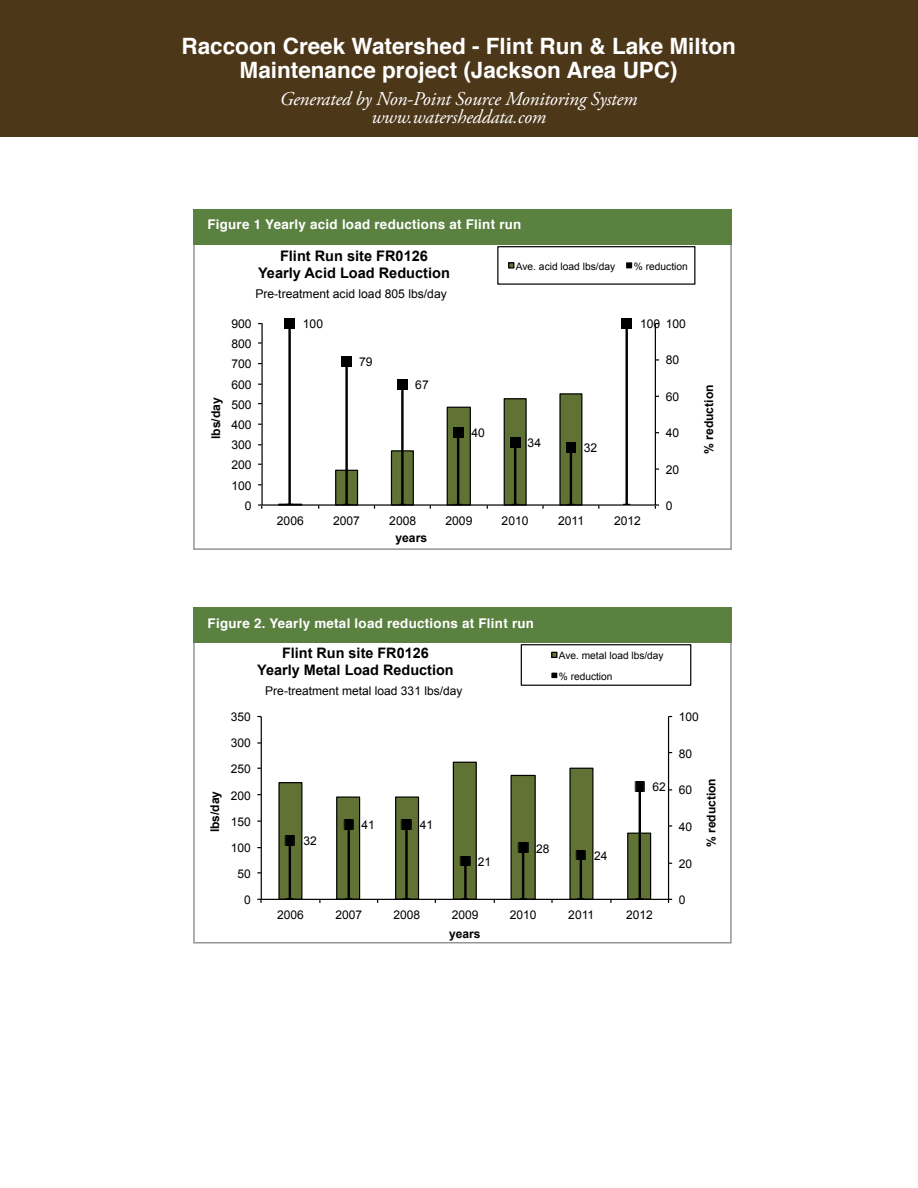
<style>
.page{position:relative;width:918px;height:1188px;background:#fff}
.page>*{position:absolute;margin:0;border:0;box-sizing:border-box;transform-origin:0 0}
.t1{font:700 22.5px/24px "Helvetica";color:#fff;text-align:center}
.t2{font:italic 19.5px "Adobe Garamond Pro";letter-spacing:-.01em;color:#fff}
.t3{font:700 14.55px/17px "Arial";color:#000;text-align:center}
.t4{font:700 14.4px/16.8px "Arial";color:#000;text-align:center}
.t5{font:700 13.35px "Helvetica";letter-spacing:.02em;color:#fff}
.t6{font:12.15px "Arial";color:#000}
.t7{font:700 12.15px "Arial";color:#000}
.t8{font:12px "Arial";color:#000}
.t9{font:700 12px "Arial";color:#000}
.t10{font:10.2px/20.2px "Arial";color:#000}
</style>
<div class="page">
<svg style="left:258px;top:246px;width:438px;height:263px"></svg>
<div style="left:193px;top:240px;width:539px;height:310px;border:2px solid #939598"></div>
<svg style="left:257px;top:644px;width:435px;height:259px"></svg>
<div style="left:193px;top:637px;width:539px;height:307px;border:2px solid #939598"></div>
<div style="left:193px;top:209px;width:539px;height:36px;background:#5b8141"></div>
<div style="left:193px;top:608px;width:539px;height:35px;background:#5b8141"></div>
<div style="left:0;top:0;width:918px;height:136px;background:#4d3719"></div>
<p class="t1" style="left:182px;top:35px;width:556px">Raccoon Creek Watershed - Flint Run &amp; Lake Milton<br>Maintenance project (Jackson Area UPC)</p>
<p class="t2" style="left:280px;top:87px;width:359px">Generated by Non-Point Source Monitoring System</p>
<p class="t2" style="left:371px;top:105px;width:176px">www.watersheddata.com</p>
<p class="t5" style="left:207px;top:214px;width:316px">Figure 1 Yearly acid load reductions at Flint run</p>
<p class="t3" style="left:258px;top:248px;width:193px">Flint Run site FR0126<br>Yearly Acid Load Reduction</p>
<p class="t10" style="left:516px;top:256px;width:101px">Ave. acid load lbs/day</p>
<p class="t10" style="left:634px;top:256px;width:56px">% reduction</p>
<p class="t6" style="left:255px;top:286px;width:193px">Pre-treatment acid load 805 lbs/day</p>
<p class="t7" style="left:208px;top:439px;width:43px;rotate:-90deg">lbs/day</p>
<p class="t6" style="left:231px;top:316px;width:22px">900</p>
<p class="t6" style="left:231px;top:336px;width:22px">800</p>
<p class="t6" style="left:231px;top:356px;width:22px">700</p>
<p class="t6" style="left:231px;top:376px;width:22px">600</p>
<p class="t6" style="left:231px;top:397px;width:22px">500</p>
<p class="t6" style="left:231px;top:417px;width:22px">400</p>
<p class="t6" style="left:231px;top:437px;width:22px">300</p>
<p class="t6" style="left:231px;top:457px;width:22px">200</p>
<p class="t6" style="left:231px;top:477px;width:22px">100</p>
<p class="t6" style="left:245px;top:498px;width:8px">0</p>
<p class="t6" style="left:303px;top:316px;width:22px">100</p>
<p class="t6" style="left:359px;top:354px;width:15px">79</p>
<p class="t6" style="left:415px;top:377px;width:15px">67</p>
<p class="t6" style="left:471px;top:425px;width:15px">40</p>
<p class="t6" style="left:528px;top:435px;width:15px">34</p>
<p class="t6" style="left:584px;top:440px;width:15px">32</p>
<p class="t6" style="left:666px;top:316px;width:22px">100</p>
<p class="t6" style="left:640px;top:316px;width:22px">100</p>
<p class="t6" style="left:666px;top:352px;width:15px">80</p>
<p class="t6" style="left:666px;top:389px;width:15px">60</p>
<p class="t6" style="left:666px;top:425px;width:15px">40</p>
<p class="t6" style="left:666px;top:461px;width:15px">20</p>
<p class="t6" style="left:666px;top:498px;width:8px">0</p>
<p class="t6" style="left:277px;top:512px;width:28px">2006</p>
<p class="t6" style="left:333px;top:512px;width:28px">2007</p>
<p class="t6" style="left:389px;top:512px;width:28px">2008</p>
<p class="t6" style="left:445px;top:512px;width:28px">2009</p>
<p class="t6" style="left:502px;top:512px;width:28px">2010</p>
<p class="t6" style="left:558px;top:512px;width:28px">2011</p>
<p class="t6" style="left:614px;top:512px;width:28px">2012</p>
<p class="t7" style="left:395px;top:530px;width:33px">years</p>
<p class="t7" style="left:701px;top:454px;width:71px;rotate:-90deg">% reduction</p>
<p class="t5" style="left:208px;top:612px;width:328px">Figure 2. Yearly metal load reductions at Flint run</p>
<p class="t4" style="left:257px;top:645px;width:198px">Flint Run site FR0126<br>Yearly Metal Load Reduction</p>
<p class="t10" style="left:559px;top:646px;width:106px">Ave. metal load lbs/day % reduction</p>
<p class="t8" style="left:265px;top:682px;width:199px">Pre-treatment metal load 331 lbs/day</p>
<p class="t9" style="left:207px;top:832px;width:43px;rotate:-90deg">lbs/day</p>
<p class="t8" style="left:231px;top:709px;width:22px">350</p>
<p class="t8" style="left:231px;top:735px;width:22px">300</p>
<p class="t8" style="left:231px;top:761px;width:22px">250</p>
<p class="t8" style="left:231px;top:788px;width:22px">200</p>
<p class="t8" style="left:231px;top:814px;width:22px">150</p>
<p class="t8" style="left:231px;top:840px;width:22px">100</p>
<p class="t8" style="left:238px;top:866px;width:15px">50</p>
<p class="t8" style="left:244px;top:892px;width:8px">0</p>
<p class="t8" style="left:303px;top:833px;width:15px">32</p>
<p class="t8" style="left:362px;top:817px;width:15px">41</p>
<p class="t8" style="left:420px;top:817px;width:15px">41</p>
<p class="t8" style="left:478px;top:854px;width:15px">21</p>
<p class="t8" style="left:536px;top:841px;width:15px">28</p>
<p class="t8" style="left:594px;top:848px;width:15px">24</p>
<p class="t8" style="left:652px;top:779px;width:15px">62</p>
<p class="t8" style="left:277px;top:907px;width:28px">2006</p>
<p class="t8" style="left:335px;top:907px;width:28px">2007</p>
<p class="t8" style="left:394px;top:907px;width:28px">2008</p>
<p class="t8" style="left:452px;top:907px;width:28px">2009</p>
<p class="t8" style="left:510px;top:907px;width:28px">2010</p>
<p class="t8" style="left:568px;top:907px;width:27px">2011</p>
<p class="t8" style="left:626px;top:907px;width:28px">2012</p>
<p class="t9" style="left:449px;top:926px;width:33px">years</p>
<p class="t8" style="left:679px;top:709px;width:22px">100</p>
<p class="t8" style="left:679px;top:746px;width:15px">80</p>
<p class="t8" style="left:679px;top:782px;width:15px">60</p>
<p class="t8" style="left:679px;top:819px;width:15px">40</p>
<p class="t8" style="left:679px;top:856px;width:15px">20</p>
<p class="t8" style="left:679px;top:892px;width:8px">0</p>
<p class="t9" style="left:703px;top:847px;width:70px;rotate:-90deg">% reduction</p>
</div>
